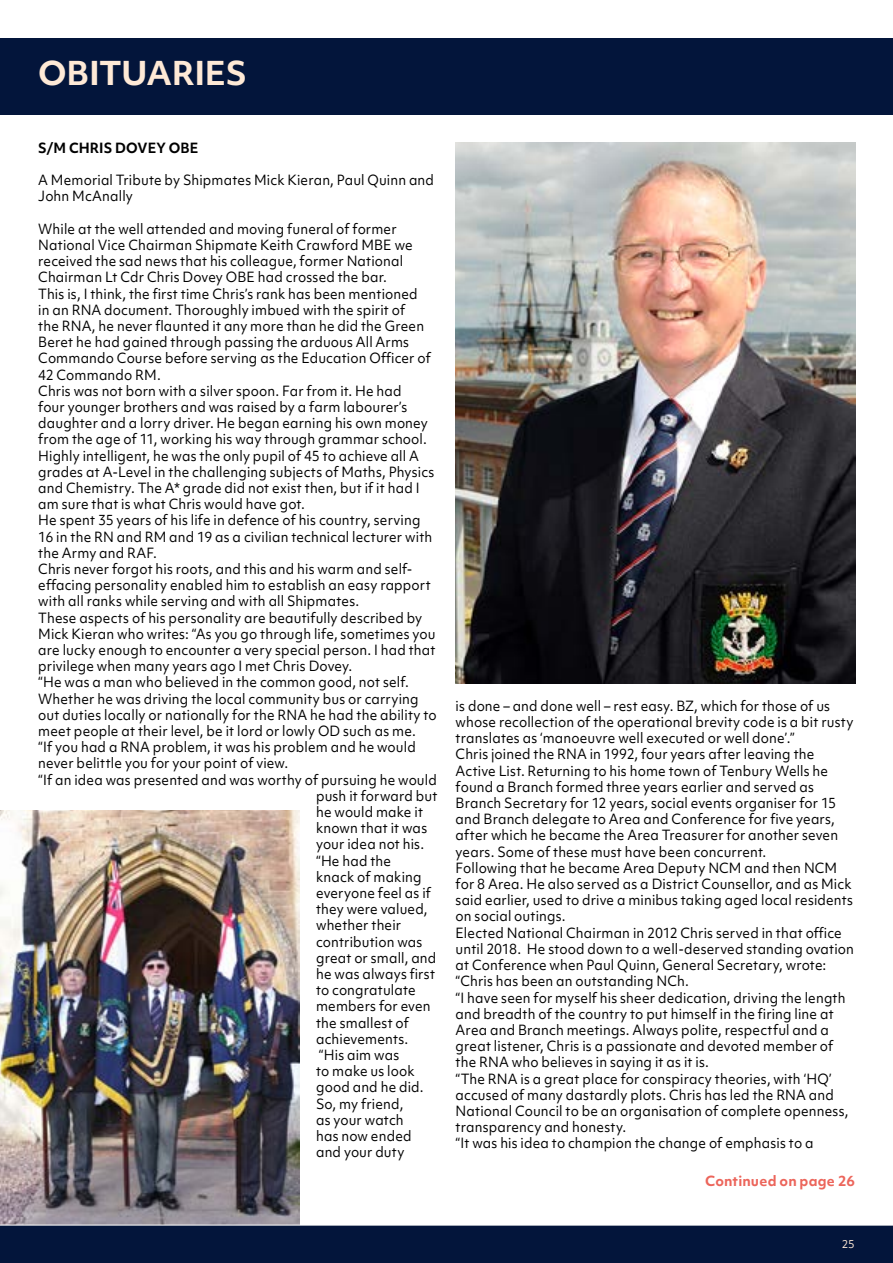
<style>
.page{position:relative;width:893px;height:1263px;background:#fff}
.page>*{position:absolute;margin:0;border:0;box-sizing:border-box;transform-origin:0 0}
.t1{font:700 31.5px "Objektiv Mk 1";letter-spacing:-.015em;color:#fee9d6}
.t2{font:13.5px/16.2px "Objektiv Mk 1";letter-spacing:.01em;color:#000;scale:.95 1}
.t3{font:700 13.5px "Objektiv Mk 1";letter-spacing:.015em;color:#ec655b}
.t4{font:700 13.5px "Objektiv Mk 1";letter-spacing:.01em;color:#000;scale:.95 1}
.t5{font:10.5px "Objektiv Mk 1";color:#fee9d6}
</style>
<div class="page">
<div style="left:0;top:38px;width:893px;height:77px;background:#03153b"></div>
<img style="left:456px;top:142px;width:399px;height:542px">
<img style="left:0;top:810px;width:299px;height:415px">
<div style="left:0;top:1225px;width:893px;height:38px;background:#03153b"></div>
<h1 class="t1" style="left:38px;top:51px;width:210px">OBITUARIES</h1>
<p class="t4" style="left:38px;top:138px;width:170px">S/M CHRIS DOVEY OBE</p>
<p class="t2" style="left:38px;top:172px;width:418px">A Memorial Tribute by Shipmates Mick Kieran, Paul Quinn and<br>John McAnally</p>
<p class="t2" style="left:38px;top:220px;width:379px">While at the well attended and moving funeral of former</p>
<p class="t2" style="left:38px;top:237px;width:396px">National Vice Chairman Shipmate Keith Crawford MBE we</p>
<p class="t2" style="left:38px;top:253px;width:386px">received the sad news that his colleague, former National</p>
<p class="t2" style="left:38px;top:269px;width:369px">Chairman Lt Cdr Chris Dovey OBE had crossed the bar.</p>
<p class="t2" style="left:38px;top:285px;width:401px">This is, I think, the first time Chris’s rank has been mentioned</p>
<p class="t2" style="left:38px;top:301px;width:388px">in an RNA document. Thoroughly imbued with the spirit of</p>
<p class="t2" style="left:38px;top:318px;width:408px">the RNA, he never flaunted it any more than he did the Green</p>
<p class="t2" style="left:38px;top:334px;width:392px">Beret he had gained through passing the arduous All Arms</p>
<p class="t2" style="left:38px;top:350px;width:415px">Commando Course before serving as the Education Officer of</p>
<p class="t2" style="left:38px;top:366px;width:130px">42 Commando RM.</p>
<p class="t2" style="left:38px;top:382px;width:384px">Chris was not born with a silver spoon. Far from it. He had</p>
<p class="t2" style="left:38px;top:399px;width:390px">four younger brothers and was raised by a farm labourer’s</p>
<p class="t2" style="left:38px;top:415px;width:412px">daughter and a lorry driver. He began earning his own money</p>
<p class="t2" style="left:38px;top:431px;width:410px">from the age of 11, working his way through grammar school.</p>
<p class="t2" style="left:38px;top:447px;width:402px">Highly intelligent, he was the only pupil of 45 to achieve all A</p>
<p class="t2" style="left:38px;top:463px;width:418px">grades at A-Level in the challenging subjects of Maths, Physics</p>
<p class="t2" style="left:38px;top:480px;width:403px">and Chemistry. The A* grade did not exist then, but if it had I</p>
<p class="t2" style="left:38px;top:496px;width:282px">am sure that is what Chris would have got.</p>
<p class="t2" style="left:38px;top:512px;width:404px">He spent 35 years of his life in defence of his country, serving</p>
<p class="t2" style="left:38px;top:528px;width:416px">16 in the RN and RM and 19 as a civilian technical lecturer with</p>
<p class="t2" style="left:38px;top:544px;width:126px">the Army and RAF.</p>
<p class="t2" style="left:38px;top:561px;width:395px">Chris never forgot his roots, and this and his warm and self-</p>
<p class="t2" style="left:38px;top:577px;width:415px">effacing personality enabled him to establish an easy rapport</p>
<p class="t2" style="left:38px;top:593px;width:339px">with all ranks while serving and with all Shipmates.</p>
<p class="t2" style="left:38px;top:609px;width:406px">These aspects of his personality are beautifully described by</p>
<p class="t2" style="left:38px;top:625px;width:420px">Mick Kieran who writes: “As you go through life, sometimes you</p>
<p class="t2" style="left:38px;top:642px;width:420px">are lucky enough to encounter a very special person. I had that</p>
<p class="t2" style="left:38px;top:658px;width:332px">privilege when many years ago I met Chris Dovey.</p>
<p class="t2" style="left:38px;top:674px;width:391px">“He was a man who believed in the common good, not self.</p>
<p class="t2" style="left:38px;top:690px;width:402px">Whether he was driving the local community bus or carrying</p>
<p class="t2" style="left:38px;top:706px;width:421px">out duties locally or nationally for the RNA he had the ability to</p>
<p class="t2" style="left:38px;top:723px;width:399px">meet people at their level, be it lord or lowly OD such as me.</p>
<p class="t2" style="left:38px;top:739px;width:399px">“If you had a RNA problem, it was his problem and he would</p>
<p class="t2" style="left:38px;top:755px;width:265px">never belittle you for your point of view.</p>
<p class="t2" style="left:38px;top:771px;width:421px">“If an idea was presented and was worthy of pursuing he would</p>
<p class="t2" style="left:316px;top:787px;width:129px">push it forward but</p>
<p class="t2" style="left:316px;top:804px;width:114px">he would make it</p>
<p class="t2" style="left:316px;top:820px;width:119px">known that it was</p>
<p class="t2" style="left:316px;top:836px;width:115px">your idea not his.</p>
<p class="t2" style="left:316px;top:852px;width:81px">“He had the</p>
<p class="t2" style="left:316px;top:868px;width:113px">knack of making</p>
<p class="t2" style="left:316px;top:885px;width:123px">everyone feel as if</p>
<p class="t2" style="left:316px;top:901px;width:119px">they were valued,</p>
<p class="t2" style="left:316px;top:917px;width:91px">whether their</p>
<p class="t2" style="left:316px;top:933px;width:113px">contribution was</p>
<p class="t2" style="left:316px;top:949px;width:128px">great or small, and</p>
<p class="t2" style="left:316px;top:966px;width:127px">he was always first</p>
<p class="t2" style="left:316px;top:982px;width:106px">to congratulate</p>
<p class="t2" style="left:316px;top:998px;width:122px">members for even</p>
<p class="t2" style="left:316px;top:1014px;width:99px">the smallest of</p>
<p class="t2" style="left:316px;top:1030px;width:99px">achievements.</p>
<p class="t2" style="left:319px;top:1047px;width:86px">“His aim was</p>
<p class="t2" style="left:316px;top:1063px;width:105px">to make us look</p>
<p class="t2" style="left:316px;top:1079px;width:115px">good and he did.</p>
<p class="t2" style="left:316px;top:1095px;width:93px">So, my friend,</p>
<p class="t2" style="left:316px;top:1111px;width:94px">as your watch</p>
<p class="t2" style="left:316px;top:1128px;width:102px">has now ended</p>
<p class="t2" style="left:316px;top:1144px;width:95px">and your duty</p>
<p class="t2" style="left:456px;top:698px;width:421px">is done – and done well – rest easy. BZ, which for those of us whose recollection of the operational brevity code is a bit rusty translates as ‘manoeuvre well executed or well done’.”<br>Chris joined the RNA in 1992, four years after leaving the Active List. Returning to his home town of Tenbury Wells he found a Branch formed three years earlier and served as Branch Secretary for 12 years, social events organiser for 15 and Branch delegate to Area and Conference for five years, after which he became the Area Treasurer for another seven years. Some of these must have been concurrent.<br>Following that he became Area Deputy NCM and then NCM for 8 Area. He also served as a District Counsellor, and as Mick said earlier, used to drive a minibus taking aged local residents on social outings.<br>Elected National Chairman in 2012 Chris served in that office until 2018. He stood down to a well-deserved standing ovation at Conference when Paul Quinn, General Secretary, wrote: “Chris has been an outstanding NCh.<br>“I have seen for myself his sheer dedication, driving the length and breadth of the country to put himself in the firing line at Area and Branch meetings. Always polite, respectful and a great listener, Chris is a passionate and devoted member of the RNA who believes in saying it as it is.<br>“The RNA is a great place for conspiracy theories, with ‘HQ’ accused of many dastardly plots. Chris has led the RNA and National Council to be an organisation of complete openness, transparency and honesty.<br>“It was his idea to champion the change of emphasis to a</p>
<p class="t3" style="left:705px;top:1172px;width:151px">Continued on page 26</p>
<p class="t5" style="left:842px;top:1236px;width:14px">25</p>
</div>
